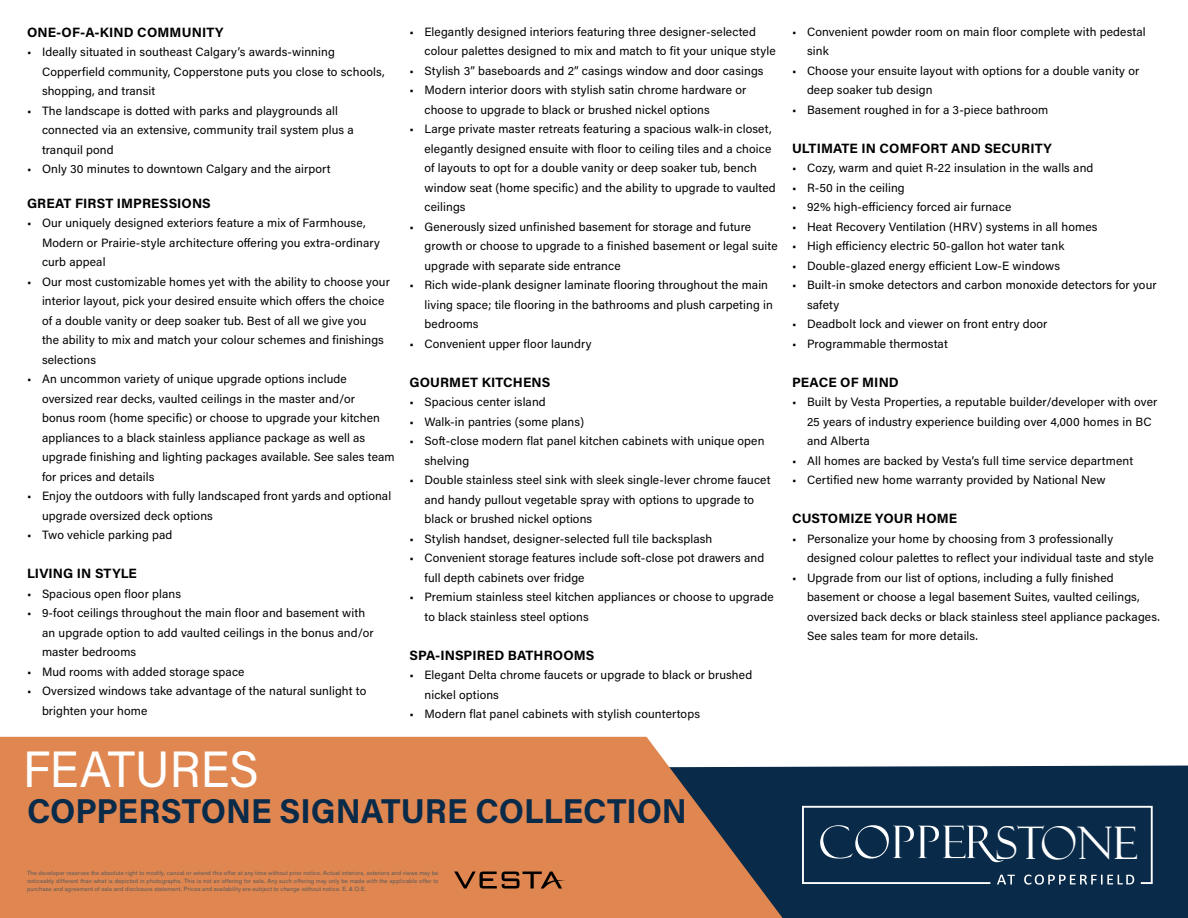
<style>
.page{position:relative;width:1188px;height:918px;background:#fff}
.page>*{position:absolute;margin:0;border:0;box-sizing:border-box;transform-origin:0 0}
.t1{font:51px "Acumin Pro";letter-spacing:-.01em;color:#fff;scale:.96 1}
.t2{font:45px "Felix Titling";color:#fff}
.t3{font:700 34.5px "Acumin Pro";color:#092b49;scale:.96 1}
.t4{font:700 13.5px "Acumin Pro";letter-spacing:.01em;color:#000}
.t5{font:12px/19.5px "Acumin Pro";letter-spacing:.01em;color:#000}
.t6{font:6px/8.1px "Akzidenz Grotesk BE";letter-spacing:.025em;color:#58595b;text-align:justify}
</style>
<div class="page">
<div style="left:793px;top:766px;width:395px;height:152px;background:#092b49"></div>
<svg style="left:0;top:737px;width:793px;height:181px;background:#d18254"></svg>
<div style="left:793px;top:797px;width:368px;height:95px;background:#092b49"></div>
<svg style="left:802px;top:806px;width:351px;height:79px"></svg>
<svg style="left:454px;top:872px;width:111px;height:17px;background:#985b36"></svg>
<p class="t4" style="left:27px;top:23px;width:198px">ONE-OF-A-KIND COMMUNITY</p>
<p class="t5" style="left:42px;top:42px;width:344px;text-indent:-15px">• Ideally situated in southeast Calgary’s awards-winning<br>Copperfield community, Copperstone puts you close to schools, shopping, and transit</p>
<p class="t5" style="left:42px;top:100px;width:313px;text-indent:-15px">• The landscape is dotted with parks and playgrounds all connected via an extensive, community trail system plus a tranquil pond</p>
<p class="t5" style="left:27px;top:159px;width:305px">• Only 30 minutes to downtown Calgary and the airport</p>
<p class="t4" style="left:27px;top:194px;width:185px">GREAT FIRST IMPRESSIONS</p>
<p class="t5" style="left:42px;top:213px;width:339px;text-indent:-15px">• Our uniquely designed exteriors feature a mix of Farmhouse,<br>Modern or Prairie-style architecture offering you extra-ordinary curb appeal</p>
<p class="t5" style="left:42px;top:271px;width:349px;text-indent:-15px">• Our most customizable homes yet with the ability to choose your interior layout, pick your desired ensuite which offers the choice of a double vanity or deep soaker tub. Best of all we give you<br>the ability to mix and match your colour schemes and finishings selections</p>
<p class="t5" style="left:42px;top:369px;width:354px;text-indent:-15px">• An uncommon variety of unique upgrade options include oversized rear decks, vaulted ceilings in the master and/or<br>bonus room (home specific) or choose to upgrade your kitchen appliances to a black stainless appliance package as well as upgrade finishing and lighting packages available. See sales team for prices and details</p>
<p class="t5" style="left:42px;top:486px;width:351px;text-indent:-15px">• Enjoy the outdoors with fully landscaped front yards and optional upgrade oversized deck options</p>
<p class="t5" style="left:27px;top:525px;width:147px">• Two vehicle parking pad</p>
<p class="t4" style="left:27px;top:564px;width:111px">LIVING IN STYLE</p>
<p class="t5" style="left:27px;top:583px;width:156px">• Spacious open floor plans</p>
<p class="t5" style="left:42px;top:603px;width:333px;text-indent:-15px">• 9-foot ceilings throughout the main floor and basement with an upgrade option to add vaulted ceilings in the bonus and/or master bedrooms</p>
<p class="t5" style="left:27px;top:661px;width:219px">• Mud rooms with added storage space</p>
<p class="t5" style="left:42px;top:681px;width:326px;text-indent:-15px">• Oversized windows take advantage of the natural sunlight to brighten your home</p>
<h1 class="t1" style="left:23px;top:734px;width:247px">FEATURES</h1>
<p class="t5" style="left:424px;top:21px;width:353px;text-indent:-15px">• Elegantly designed interiors featuring three designer-selected colour palettes designed to mix and match to fit your unique style</p>
<p class="t5" style="left:410px;top:60px;width:356px">• Stylish 3” baseboards and 2” casings window and door casings</p>
<p class="t5" style="left:424px;top:80px;width:323px;text-indent:-15px">• Modern interior doors with stylish satin chrome hardware or choose to upgrade to black or brushed nickel options</p>
<p class="t5" style="left:424px;top:119px;width:353px;text-indent:-15px">• Large private master retreats featuring a spacious walk-in closet, elegantly designed ensuite with floor to ceiling tiles and a choice of layouts to opt for a double vanity or deep soaker tub, bench window seat (home specific) and the ability to upgrade to vaulted ceilings</p>
<p class="t5" style="left:424px;top:216px;width:355px;text-indent:-15px">• Generously sized unfinished basement for storage and future growth or choose to upgrade to a finished basement or legal suite upgrade with separate side entrance</p>
<p class="t5" style="left:424px;top:275px;width:350px;text-indent:-15px">• Rich wide-plank designer laminate flooring throughout the main living space; tile flooring in the bathrooms and plush carpeting in bedrooms</p>
<p class="t5" style="left:410px;top:333px;width:184px">• Convenient upper floor laundry</p>
<p class="t4" style="left:410px;top:373px;width:142px">GOURMET KITCHENS</p>
<p class="t5" style="left:410px;top:392px;width:138px">• Spacious center island</p>
<p class="t5" style="left:410px;top:411px;width:176px">• Walk-in pantries (some plans)</p>
<p class="t5" style="left:424px;top:431px;width:342px;text-indent:-15px">• Soft-close modern flat panel kitchen cabinets with unique open shelving</p>
<p class="t5" style="left:424px;top:470px;width:348px;text-indent:-15px">• Double stainless steel sink with sleek single-lever chrome faucet and handy pullout vegetable spray with options to upgrade to black or brushed nickel options</p>
<p class="t5" style="left:410px;top:528px;width:304px">• Stylish handset, designer-selected full tile backsplash</p>
<p class="t5" style="left:424px;top:548px;width:341px;text-indent:-15px">• Convenient storage features include soft-close pot drawers and full depth cabinets over fridge</p>
<p class="t5" style="left:424px;top:587px;width:351px;text-indent:-15px">• Premium stainless steel kitchen appliances or choose to upgrade to black stainless steel options</p>
<p class="t4" style="left:410px;top:646px;width:186px">SPA-INSPIRED BATHROOMS</p>
<p class="t5" style="left:424px;top:665px;width:329px;text-indent:-15px">• Elegant Delta chrome faucets or upgrade to black or brushed nickel options</p>
<p class="t5" style="left:410px;top:704px;width:292px">• Modern flat panel cabinets with stylish countertops</p>
<h3 class="t3" style="left:27px;top:786px;width:689px">COPPERSTONE SIGNATURE COLLECTION</h3>
<p class="t6" style="left:27px;top:869px;width:413px">The developer reserves the absolute right to modify, cancel or extend this offer at any time without prior notice. Actual interiors, exteriors and views may be noticeably different than what is depicted in photographs. This is not an offering for sale. Any such offering may only be made with the applicable offer to purchase and agreement of sale and disclosure statement. Prices and availability are subject to change without notice. E. &amp; O.E.</p>
<p class="t5" style="left:807px;top:21px;width:340px;text-indent:-15px">• Convenient powder room on main floor complete with pedestal sink</p>
<p class="t5" style="left:807px;top:60px;width:334px;text-indent:-15px">• Choose your ensuite layout with options for a double vanity or deep soaker tub design</p>
<p class="t5" style="left:792px;top:99px;width:258px">• Basement roughed in for a 3-piece bathroom</p>
<p class="t4" style="left:792px;top:139px;width:261px">ULTIMATE IN COMFORT AND SECURITY</p>
<p class="t5" style="left:792px;top:158px;width:303px">• Cozy, warm and quiet R-22 insulation in the walls and</p>
<p class="t5" style="left:792px;top:177px;width:114px">• R-50 in the ceiling</p>
<p class="t5" style="left:792px;top:197px;width:221px">• 92% high-efficiency forced air furnace</p>
<p class="t5" style="left:792px;top:216px;width:307px">• Heat Recovery Ventilation (HRV) systems in all homes</p>
<p class="t5" style="left:792px;top:236px;width:274px">• High efficiency electric 50-gallon hot water tank</p>
<p class="t5" style="left:792px;top:255px;width:270px">• Double-glazed energy efficient Low-E windows</p>
<p class="t5" style="left:807px;top:275px;width:351px;text-indent:-15px">• Built-in smoke detectors and carbon monoxide detectors for your safety</p>
<p class="t5" style="left:792px;top:314px;width:257px">• Deadbolt lock and viewer on front entry door</p>
<p class="t5" style="left:792px;top:333px;width:157px">• Programmable thermostat</p>
<p class="t4" style="left:792px;top:373px;width:108px">PEACE OF MIND</p>
<p class="t5" style="left:807px;top:392px;width:352px;text-indent:-15px">• Built by Vesta Properties, a reputable builder/developer with over<br>25 years of industry experience building over 4,000 homes in BC and Alberta</p>
<p class="t5" style="left:792px;top:450px;width:343px">• All homes are backed by Vesta’s full time service department</p>
<p class="t5" style="left:792px;top:470px;width:315px">• Certified new home warranty provided by National New</p>
<p class="t4" style="left:792px;top:509px;width:167px">CUSTOMIZE YOUR HOME</p>
<p class="t5" style="left:807px;top:528px;width:348px;text-indent:-15px">• Personalize your home by choosing from 3 professionally designed colour palettes to reflect your individual taste and style</p>
<p class="t5" style="left:807px;top:567px;width:354px;text-indent:-15px">• Upgrade from our list of options, including a fully finished basement or choose a legal basement Suites, vaulted ceilings, oversized back decks or black stainless steel appliance packages.<br>See sales team for more details.</p>
<h2 class="t2" style="left:996px;top:817px;width:143px">STONE</h2>
</div>
